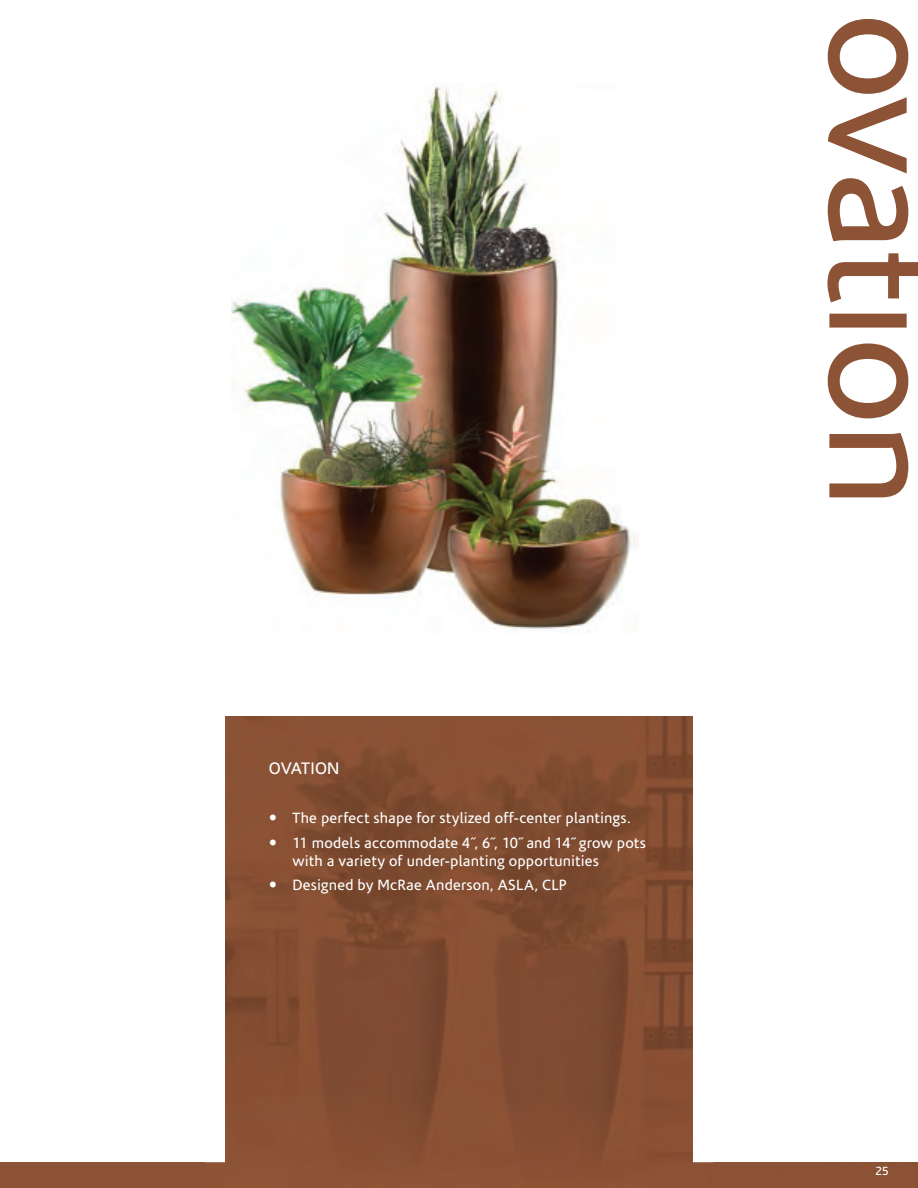
<style>
.page{position:relative;width:918px;height:1188px;background:#fff}
.page>*{position:absolute;margin:0;border:0;box-sizing:border-box;transform-origin:0 0}
.t1{font:154.5px "Corisande";letter-spacing:-.02em;color:#8c5336}
.t2{font:16.8px "Corisande";color:#fff}
.t3{font:15px/24.6px "Corisande";letter-spacing:.01em;color:#fff}
.t4{font:12px "Corisande";color:#fff}
.s1{font-size:139.05px}
</style>
<div class="page">
<img style="left:225px;top:716px;width:468px;height:262px">
<img style="left:204px;top:978px;width:510px;height:210px">
<div style="left:0;top:1162px;width:204px;height:26px;background:#8c5336"></div>
<div style="left:714px;top:1162px;width:204px;height:26px;background:#8c5335"></div>
<img style="left:232px;top:86px;width:407px;height:544px">
<svg style="left:270px;top:815px;width:6px;height:6px"></svg>
<svg style="left:270px;top:839px;width:6px;height:6px"></svg>
<svg style="left:270px;top:882px;width:6px;height:6px"></svg>
<p class="t2" style="left:269px;top:759px;width:72px">OVATION</p>
<p class="t3" style="left:292px;top:806px;width:355px">The perfect shape for stylized off-center plantings.<br>11 models accommodate 4˝, 6˝, 10˝ and 14˝ grow pots</p>
<p class="t3" style="left:292px;top:849px;width:308px">with a variety of under-planting opportunities<br>Designed by McRae Anderson, ASLA, CLP</p>
<h1 class="t1" style="left:967px;top:13px;width:496px;rotate:90deg">ova<span class="s1">t</span>ion</h1>
<p class="t4" style="left:875px;top:1165px;width:15px">25</p>
</div>
